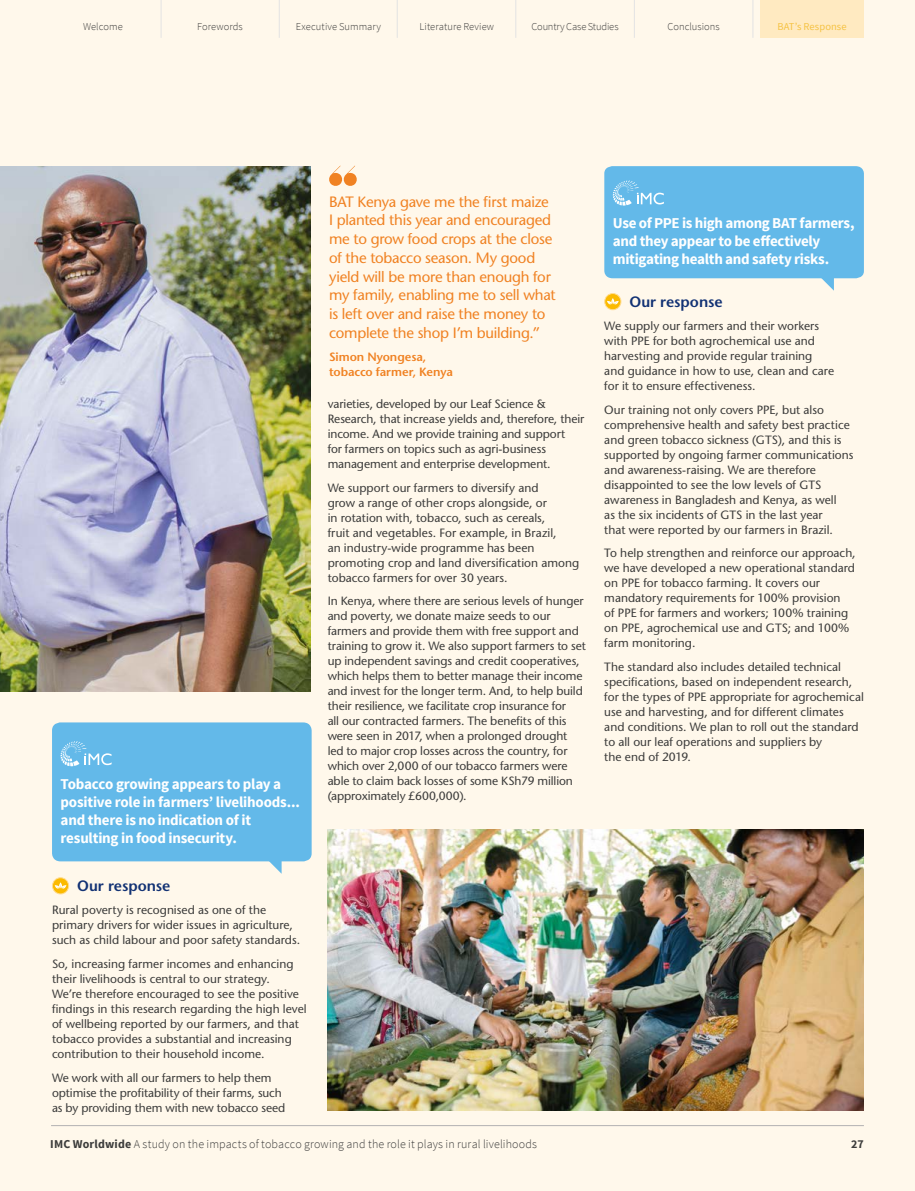
<style>
.page{position:relative;width:915px;height:1191px;background:#fff}
.page>*{position:absolute;margin:0;border:0;box-sizing:border-box;transform-origin:0 0}
.t1{font:15px/18.8px "Stone Sans";letter-spacing:-.015em;color:#f08223}
.t2{font:700 15px/18px "Source Sans Pro";letter-spacing:-.015em;color:#fff}
.t3{font:600 15px "Stone Sans";color:#123274}
.t4{font:500 12px/15px "Stone Sans Std";color:#3c3c3b}
.t5{font:300 12px "Source Sans Pro";letter-spacing:.01em;color:#3c3c3b}
.t6{font:600 12px/15px "Stone Sans";letter-spacing:-.005em;color:#f08223}
.t7{font:700 12px "Source Sans Pro";color:#3c3c3b}
.t8{font:300 10.5px "Source Sans Pro";letter-spacing:.005em;color:#3c3c3b}
.t9{font:300 10.5px "Source Sans Pro";letter-spacing:-.015em;color:#3c3c3b}
.t10{font:10.5px "Source Sans Pro";letter-spacing:.005em;color:#f5c242}
.s1{font-weight:700}
</style>
<div class="page">
<div style="left:0;top:0;width:914px;height:1191px;background:#fff8eb"></div>
<img style="left:0;top:166px;width:310px;height:526px">
<div style="left:52px;top:722px;width:259px;height:139px;background:#63b9e9;border-radius:8px"></div>
<svg style="left:61px;top:741px;width:51px;height:25px"></svg>
<svg style="left:268px;top:861px;width:13px;height:12px"></svg>
<svg style="left:52px;top:877px;width:17px;height:17px"></svg>
<div style="left:52px;top:877px;width:17px;height:17px;border:1px solid #ffdd93;border-radius:50%"></div>
<svg style="left:55px;top:882px;width:11px;height:7px"></svg>
<svg style="left:604px;top:166px;width:259px;height:125px;background:#74c0e9"></svg>
<svg style="left:604px;top:293px;width:16px;height:17px"></svg>
<div style="left:604px;top:293px;width:17px;height:17px;border:1px solid #ffdd93;border-radius:50%"></div>
<svg style="left:606px;top:298px;width:12px;height:7px"></svg>
<img style="left:327px;top:829px;width:536px;height:281px">
<svg style="left:329px;top:166px;width:28px;height:20px"></svg>
<hr style="left:51px;top:1125px;width:812px;height:1px;background:#b3b2b2">
<hr style="left:752px;top:0;width:1px;height:38px;background:#e3e3e3">
<hr style="left:633px;top:0;width:1px;height:38px;background:#e3e3e3">
<hr style="left:515px;top:0;width:1px;height:38px;background:#e3e3e3">
<hr style="left:397px;top:0;width:1px;height:38px;background:#e3e3e3">
<hr style="left:279px;top:0;width:1px;height:38px;background:#e3e3e3">
<hr style="left:161px;top:0;width:1px;height:38px;background:#e3e3e3">
<div style="left:759px;top:0;width:104px;height:38px;background:#ffeac1"></div>
<p class="t8" style="left:83px;top:20px;width:41px">Welcome</p>
<p class="t8" style="left:197px;top:20px;width:47px">Forewords</p>
<p class="t8" style="left:296px;top:20px;width:86px">Executive Summary</p>
<p class="t8" style="left:419px;top:20px;width:76px">Literature Review</p>
<p class="t9" style="left:531px;top:20px;width:89px">Country Case Studies</p>
<p class="t8" style="left:667px;top:20px;width:54px">Conclusions</p>
<p class="t10" style="left:777px;top:20px;width:71px">BAT’s Response</p>
<p class="t2" style="left:61px;top:775px;width:241px">Tobacco growing appears to play a positive role in farmers’ livelihoods... and there is no indication of it resulting in food insecurity.</p>
<p class="t3" style="left:77px;top:876px;width:95px">Our response</p>
<p class="t4" style="left:52px;top:902px;width:249px">Rural poverty is recognised as one of the primary drivers for wider issues in agriculture, such as child labour and poor safety standards.</p>
<p class="t4" style="left:52px;top:956px;width:256px">So, increasing farmer incomes and enhancing their livelihoods is central to our strategy.<br>We’re therefore encouraged to see the positive findings in this research regarding the high level of wellbeing reported by our farmers, and that tobacco provides a substantial and increasing contribution to their household income.</p>
<p class="t4" style="left:52px;top:1069px;width:235px">We work with all our farmers to help them optimise the profitability of their farms, such as by providing them with new tobacco seed</p>
<p class="t1" style="left:329px;top:192px;width:228px">BAT Kenya gave me the first maize<br>I planted this year and encouraged me to grow food crops at the close of the tobacco season. My good yield will be more than enough for my family, enabling me to sell what is left over and raise the money to complete the shop I’m building.”</p>
<p class="t6" style="left:329px;top:350px;width:125px">Simon Nyongesa, tobacco farmer, Kenya</p>
<p class="t4" style="left:327px;top:396px;width:258px">varieties, developed by our Leaf Science &amp; Research, that increase yields and, therefore, their income. And we provide training and support<br>for farmers on topics such as agri-business management and enterprise development.</p>
<p class="t4" style="left:327px;top:480px;width:253px">We support our farmers to diversify and<br>grow a range of other crops alongside, or<br>in rotation with, tobacco, such as cereals,<br>fruit and vegetables. For example, in Brazil,<br>an industry-wide programme has been promoting crop and land diversification among tobacco farmers for over 30 years.</p>
<p class="t4" style="left:327px;top:593px;width:259px">In Kenya, where there are serious levels of hunger and poverty, we donate maize seeds to our farmers and provide them with free support and training to grow it. We also support farmers to set up independent savings and credit cooperatives, which helps them to better manage their income and invest for the longer term. And, to help build their resilience, we facilitate crop insurance for<br>all our contracted farmers. The benefits of this were seen in 2017, when a prolonged drought led to major crop losses across the country, for which over 2,000 of our tobacco farmers were able to claim back losses of some KSh79 million (approximately £600,000).</p>
<p class="t2" style="left:612px;top:214px;width:243px">Use of PPE is high among BAT farmers, and they appear to be effectively mitigating health and safety risks.</p>
<p class="t3" style="left:629px;top:292px;width:95px">Our response</p>
<p class="t4" style="left:604px;top:318px;width:231px">We supply our farmers and their workers with PPE for both agrochemical use and harvesting and provide regular training and guidance in how to use, clean and care for it to ensure effectiveness.</p>
<p class="t4" style="left:604px;top:402px;width:250px">Our training not only covers PPE, but also comprehensive health and safety best practice and green tobacco sickness (GTS), and this is supported by ongoing farmer communications and awareness-raising. We are therefore disappointed to see the low levels of GTS awareness in Bangladesh and Kenya, as well<br>as the six incidents of GTS in the last year<br>that were reported by our farmers in Brazil.</p>
<p class="t4" style="left:604px;top:545px;width:253px">To help strengthen and reinforce our approach, we have developed a new operational standard on PPE for tobacco farming. It covers our mandatory requirements for 100% provision<br>of PPE for farmers and workers; 100% training on PPE, agrochemical use and GTS; and 100% farm monitoring.</p>
<p class="t4" style="left:604px;top:659px;width:261px">The standard also includes detailed technical specifications, based on independent research, for the types of PPE appropriate for agrochemical use and harvesting, and for different climates and conditions. We plan to roll out the standard to all our leaf operations and suppliers by<br>the end of 2019.</p>
<p class="t5" style="left:50px;top:1136px;width:488px"><span class="s1">IMC Worldwide</span> A study on the impacts of tobacco growing and the role it plays in rural livelihoods</p>
<p class="t7" style="left:850px;top:1136px;width:14px">27</p>
</div>
